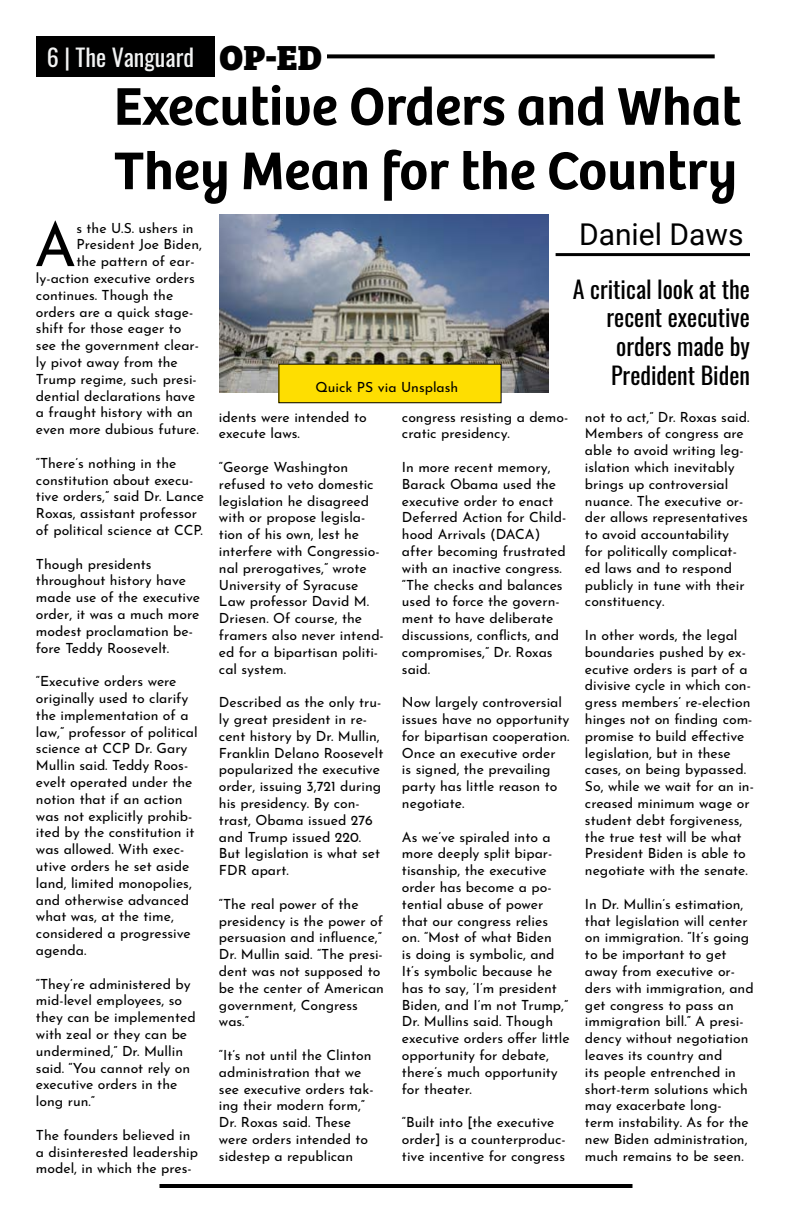
<style>
.page{position:relative;width:792px;height:1224px;background:#fff}
.page>*{position:absolute;margin:0;border:0;box-sizing:border-box;transform-origin:0 0}
.t1{font:60.5px "Josefin Sans";color:#000}
.t2{font:600 55px/64.4px "Bree";color:#000}
.t3{font:36px "Bree Serif Eb";color:#000}
.t4{font:30px "Roboto";color:#000}
.t5{font:24px/28.8px "Oswald";color:#000;text-align:right}
.t6{font:24px "Oswald";color:#f2f3f3}
.t7{font:14px/16.8px "Josefin Sans";color:#000}
</style>
<div class="page">
<div style="left:36px;top:36px;width:179px;height:41px;background:#000"></div>
<hr style="left:556px;top:253px;width:194px;height:3px;background:#000">
<svg style="left:327px;top:54px;width:388px;height:4px;background:#191919"></svg>
<hr style="left:160px;top:1184px;width:472px;height:4px;background:#000">
<img style="left:220px;top:214px;width:328px;height:178px">
<div style="left:279px;top:364px;width:222px;height:39px;background:#fede01"></div>
<h3 class="t3" style="left:219px;top:29px;width:105px">OP-ED</h3>
<h3 class="t6" style="left:47px;top:36px;width:149px">6 | The Vanguard</h3>
<h2 class="t2" style="left:114px;top:70px;width:629px">Executive Orders and What<br>They Mean for the Country</h2>
<h3 class="t4" style="left:579px;top:214px;width:166px">Daniel Daws</h3>
<h3 class="t5" style="left:573px;top:272px;width:179px">A critical look at the recent executive orders made by<br>Predident Biden</h3>
<h1 class="t1" style="left:34px;top:195px;width:44px">A</h1>
<p class="t7" style="left:76px;top:217px;width:119px">s the U.S. ushers in</p>
<p class="t7" style="left:76px;top:234px;width:127px">President Joe Biden,</p>
<p class="t7" style="left:76px;top:251px;width:120px">the pattern of ear-</p>
<p class="t7" style="left:36px;top:268px;width:160px">ly-action executive orders</p>
<p class="t7" style="left:36px;top:285px;width:139px">continues. Though the</p>
<p class="t7" style="left:36px;top:301px;width:159px">orders are a quick stage-</p>
<p class="t7" style="left:36px;top:318px;width:147px">shift for those eager to</p>
<p class="t7" style="left:36px;top:335px;width:165px">see the government clear-</p>
<p class="t7" style="left:36px;top:352px;width:143px">ly pivot away from the</p>
<p class="t7" style="left:36px;top:369px;width:162px">Trump regime, such presi-</p>
<p class="t7" style="left:36px;top:385px;width:161px">dential declarations have</p>
<p class="t7" style="left:36px;top:402px;width:159px">a fraught history with an</p>
<p class="t7" style="left:36px;top:419px;width:164px">even more dubious future.</p>
<p class="t7" style="left:36px;top:453px;width:170px">“There’s nothing in the constitution about execu&shy;tive orders,” said Dr. Lance<br>Roxas, assistant professor of political science at CCP.</p>
<p class="t7" style="left:36px;top:553px;width:166px">Though presidents throughout history have made use of the executive order, it was a much more modest proclamation be&shy;fore Teddy Roosevelt.</p>
<p class="t7" style="left:36px;top:671px;width:163px">“Executive orders were originally used to clarify the implementation of a law,” professor of political science at CCP Dr. Gary<br>Mullin said. Teddy Roos&shy;evelt operated under the notion that if an action was not explicitly prohib&shy;ited by the constitution it was allowed. With exec&shy;utive orders he set aside land, limited monopolies, and otherwise advanced what was, at the time, considered a progressive agenda.</p>
<p class="t7" style="left:36px;top:973px;width:161px">“They’re administered by mid-level employees, so they can be implemented with zeal or they can be undermined,” Dr. Mullin said. “You cannot rely on executive orders in the long run.”</p>
<p class="t7" style="left:36px;top:1125px;width:164px">The founders believed in a disinterested leadership model, in which the pres-</p>
<p class="t7" style="left:316px;top:377px;width:144px">Quick PS via Unsplash</p>
<p class="t7" style="left:219px;top:406px;width:149px">idents were intended to execute laws.</p>
<p class="t7" style="left:219px;top:457px;width:166px">“George Washington refused to veto domestic legislation he disagreed with or propose legisla&shy;tion of his own, lest he interfere with Congressio&shy;nal prerogatives,” wrote<br>University of Syracuse<br>Law professor David M.<br>Driesen. Of course, the framers also never intend&shy;ed for a bipartisan politi&shy;cal system.</p>
<p class="t7" style="left:219px;top:692px;width:166px">Described as the only tru&shy;ly great president in re&shy;cent history by Dr. Mullin,<br>Franklin Delano Roosevelt popularized the executive order, issuing 3,721 during his presidency. By con&shy;trast, Obama issued 276 and Trump issued 220.<br>But legislation is what set<br>FDR apart.</p>
<p class="t7" style="left:219px;top:894px;width:166px">“The real power of the presidency is the power of persuasion and influence,”<br>Dr. Mullin said. “The presi&shy;dent was not supposed to be the center of American government, Congress was.”</p>
<p class="t7" style="left:219px;top:1045px;width:156px">“It’s not until the Clinton administration that we see executive orders tak&shy;ing their modern form,”<br>Dr. Roxas said. These were orders intended to sidestep a republican</p>
<p class="t7" style="left:402px;top:406px;width:168px">congress resisting a demo&shy;cratic presidency.</p>
<p class="t7" style="left:402px;top:457px;width:166px">In more recent memory,<br>Barack Obama used the executive order to enact<br>Deferred Action for Child&shy;hood Arrivals (DACA) after becoming frustrated with an inactive congress. “The checks and balances used to force the govern&shy;ment to have deliberate discussions, conflicts, and compromises,” Dr. Roxas said.</p>
<p class="t7" style="left:402px;top:692px;width:169px">Now largely controversial issues have no opportunity for bipartisan cooperation.<br>Once an executive order<br>is signed, the prevailing party has little reason to negotiate.</p>
<p class="t7" style="left:402px;top:826px;width:169px">As we’ve spiraled into a more deeply split bipar&shy;tisanship, the executive order has become a po&shy;tential abuse of power that our congress relies<br>on. “Most of what Biden<br>is doing is symbolic, and<br>It’s symbolic because he has to say, ‘I’m president<br>Biden, and I’m not Trump,”<br>Dr. Mullins said. Though executive orders offer little opportunity for debate, there’s much opportunity for theater.</p>
<p class="t7" style="left:402px;top:1112px;width:165px">“Built into [the executive order] is a counterproduc&shy;tive incentive for congress</p>
<p class="t7" style="left:585px;top:406px;width:166px">not to act,” Dr. Roxas said.<br>Members of congress are able to avoid writing leg&shy;islation which inevitably brings up controversial nuance. The executive or&shy;der allows representatives to avoid accountability for politically complicat&shy;ed laws and to respond publicly in tune with their constituency.</p>
<p class="t7" style="left:585px;top:625px;width:171px">In other words, the legal boundaries pushed by ex&shy;ecutive orders is part of a divisive cycle in which con&shy;gress members’ re-election hinges not on finding com&shy;promise to build effective legislation, but in these cases, on being bypassed.<br>So, while we wait for an in&shy;creased minimum wage or student debt forgiveness, the true test will be what<br>President Biden is able to negotiate with the senate.</p>
<p class="t7" style="left:585px;top:894px;width:170px">In Dr. Mullin’s estimation, that legislation will center on immigration. “It’s going to be important to get away from executive or&shy;ders with immigration, and get congress to pass an immigration bill.” A presi&shy;dency without negotiation leaves its country and<br>its people entrenched in short-term solutions which may exacerbate long&shy;term instability. As for the new Biden administration, much remains to be seen.</p>
</div>
